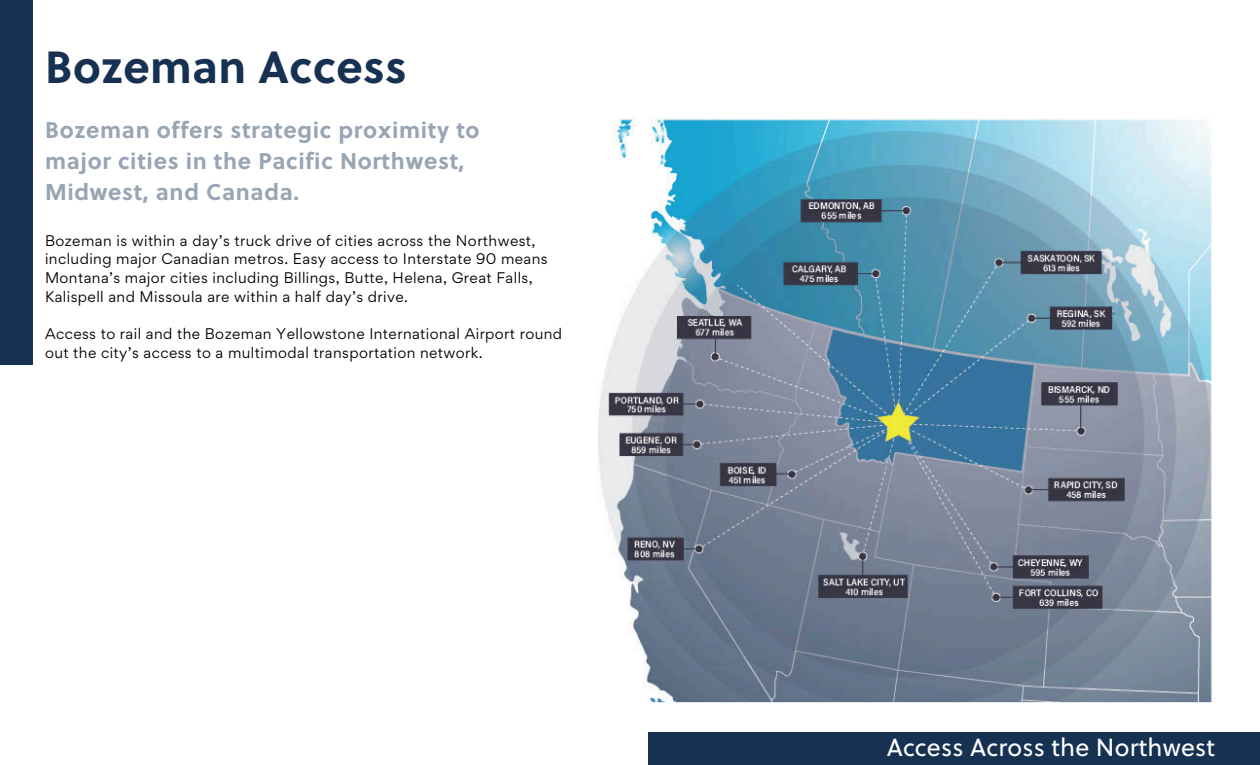
<style>
.page{position:relative;width:1260px;height:765px;background:#fff}
.page>*{position:absolute;margin:0;border:0;box-sizing:border-box;transform-origin:0 0}
.t1{font:700 45px "Soleil";letter-spacing:.01em;color:#173152}
.t2{font:24.75px "Soleil";letter-spacing:.01em;color:#fff}
.t3{font:700 22.75px/30.9px "Soleil";letter-spacing:.03em;color:#99a4b4}
.t4{font:13.75px/18.8px "Gordita";letter-spacing:.03em;color:#000}
</style>
<div class="page">
<div style="left:648px;top:733px;width:612px;height:32px;background:#173152"></div>
<img style="left:598px;top:119px;width:614px;height:584px">
<div style="left:0;top:0;width:32px;height:364px;background:#173152"></div>
<h2 class="t1" style="left:45px;top:47px;width:363px">Bozeman Access</h2>
<p class="t3" style="left:45px;top:117px;width:436px">Bozeman offers strategic proximity to major cities in the Pacific Northwest,<br>Midwest, and Canada.</p>
<p class="t4" style="left:45px;top:231px;width:504px">Bozeman is within a day’s truck drive of cities across the Northwest, including major Canadian metros. Easy access to Interstate 90 means Montana’s major cities including Billings, Butte, Helena, Great Falls, Kalispell and Missoula are within a half day’s drive.</p>
<h3 class="t4" style="left:45px;top:325px;width:519px">Access to rail and the Bozeman Yellowstone International Airport round out the city’s access to a multimodal transportation network.</h3>
<p class="t2" style="left:887px;top:736px;width:330px">Access Across the Northwest</p>
</div>
